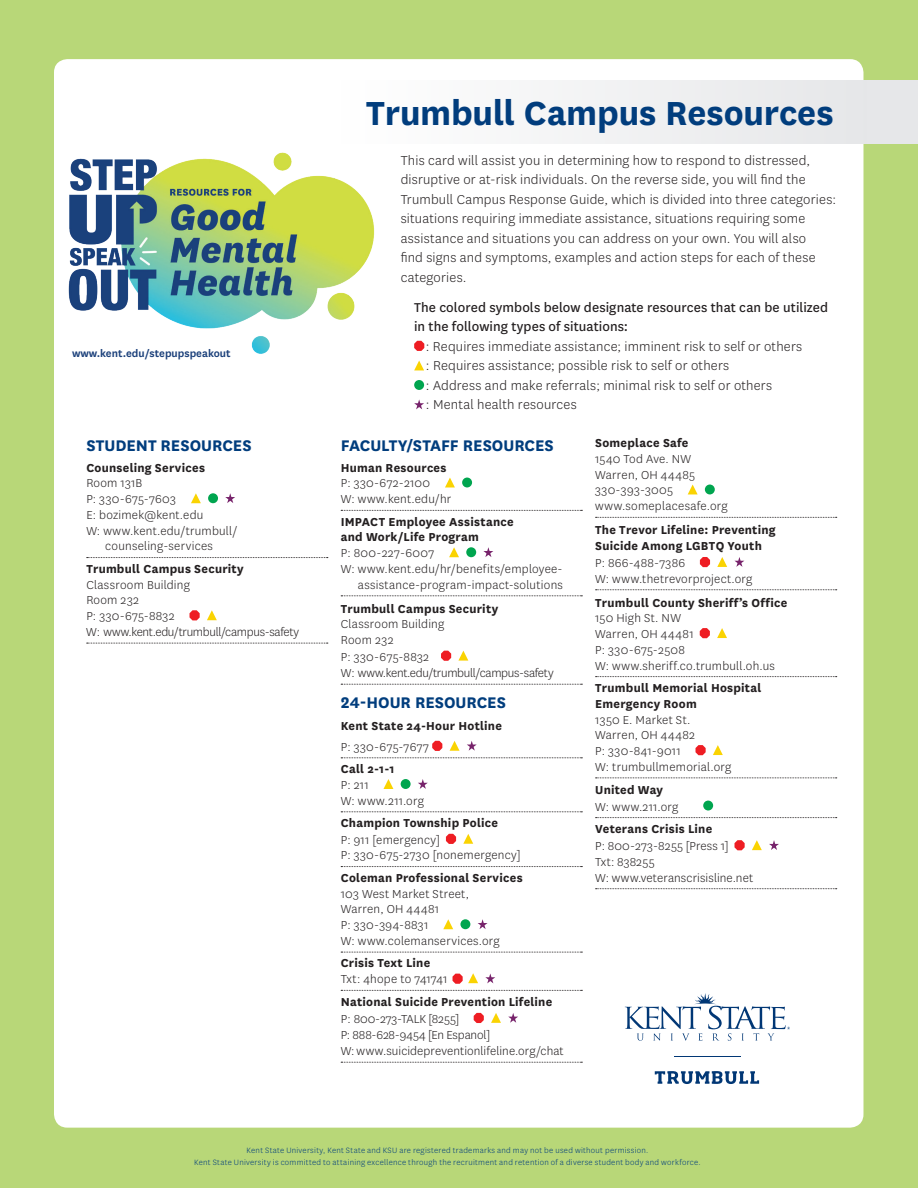
<style>
.page{position:relative;width:918px;height:1188px;background:#b8d778}
.page>*{position:absolute;margin:0;border:0;box-sizing:border-box;transform-origin:0 0}
.t1{font:700 39px "National";letter-spacing:-.005em;color:#013d7d}
.t2{font:700 18px "National";letter-spacing:-.005em;color:#013d7d}
.t3{font:300 15px/19.5px "National";letter-spacing:.015em;color:#231f20}
.t4{font:15px/19.5px "National";letter-spacing:.005em;color:#231f20}
.t5{font:300 13.5px/15.8px "National";letter-spacing:.015em;color:#231f20}
.t6{font:700 13.5px/15.8px "National";letter-spacing:.02em;color:#231f20}
.t7{font:600 12px "National";color:#1b407a}
.t8{font:300 9px/12px "National";letter-spacing:.03em;color:#013d7d;text-align:center}
</style>
<div class="page">
<div style="left:54px;top:59px;width:809px;height:1069px;background:#fff;border-radius:13px"></div>
<svg style="left:87px;top:557px;width:241px;height:1px"></svg>
<svg style="left:87px;top:643px;width:241px;height:1px"></svg>
<svg style="left:191px;top:493px;width:10px;height:10px"></svg>
<div style="left:208px;top:493px;width:10px;height:10px;background:#00a54f;border-radius:50%"></div>
<svg style="left:225px;top:493px;width:10px;height:10px"></svg>
<svg style="left:190px;top:610px;width:10px;height:10px"></svg>
<svg style="left:207px;top:610px;width:10px;height:10px"></svg>
<svg style="left:341px;top:510px;width:241px;height:1px"></svg>
<svg style="left:341px;top:595px;width:241px;height:1px"></svg>
<svg style="left:341px;top:684px;width:241px;height:1px"></svg>
<svg style="left:341px;top:757px;width:241px;height:1px"></svg>
<svg style="left:341px;top:811px;width:241px;height:1px"></svg>
<svg style="left:341px;top:866px;width:241px;height:1px"></svg>
<svg style="left:341px;top:952px;width:241px;height:1px"></svg>
<svg style="left:341px;top:990px;width:241px;height:1px"></svg>
<svg style="left:341px;top:1062px;width:241px;height:1px"></svg>
<svg style="left:445px;top:478px;width:10px;height:9px"></svg>
<div style="left:462px;top:478px;width:10px;height:9px;background:#00a54f;border-radius:50%"></div>
<svg style="left:449px;top:547px;width:10px;height:10px"></svg>
<div style="left:466px;top:547px;width:10px;height:10px;background:#00a54f;border-radius:50%"></div>
<svg style="left:483px;top:547px;width:10px;height:10px"></svg>
<svg style="left:441px;top:651px;width:10px;height:10px"></svg>
<svg style="left:458px;top:651px;width:10px;height:10px"></svg>
<svg style="left:432px;top:741px;width:10px;height:10px"></svg>
<svg style="left:450px;top:741px;width:10px;height:10px"></svg>
<svg style="left:467px;top:741px;width:10px;height:10px"></svg>
<svg style="left:383px;top:779px;width:10px;height:10px"></svg>
<div style="left:401px;top:779px;width:10px;height:10px;background:#00a54f;border-radius:50%"></div>
<svg style="left:418px;top:779px;width:10px;height:10px"></svg>
<svg style="left:446px;top:834px;width:10px;height:10px"></svg>
<svg style="left:463px;top:834px;width:10px;height:10px"></svg>
<svg style="left:443px;top:919px;width:10px;height:10px"></svg>
<div style="left:460px;top:919px;width:10px;height:10px;background:#00a54f;border-radius:50%"></div>
<svg style="left:478px;top:919px;width:10px;height:10px"></svg>
<svg style="left:485px;top:973px;width:10px;height:10px"></svg>
<svg style="left:474px;top:1013px;width:10px;height:10px"></svg>
<svg style="left:491px;top:1013px;width:10px;height:10px"></svg>
<svg style="left:508px;top:1013px;width:10px;height:10px"></svg>
<svg style="left:596px;top:517px;width:241px;height:1px"></svg>
<svg style="left:596px;top:589px;width:241px;height:1px"></svg>
<svg style="left:596px;top:676px;width:241px;height:1px"></svg>
<svg style="left:596px;top:778px;width:241px;height:1px"></svg>
<svg style="left:596px;top:817px;width:241px;height:1px"></svg>
<svg style="left:596px;top:888px;width:241px;height:1px"></svg>
<svg style="left:688px;top:485px;width:10px;height:9px"></svg>
<div style="left:705px;top:485px;width:10px;height:9px;background:#00a54f;border-radius:50%"></div>
<svg style="left:700px;top:557px;width:10px;height:10px"></svg>
<svg style="left:717px;top:557px;width:10px;height:10px"></svg>
<svg style="left:734px;top:557px;width:10px;height:10px"></svg>
<svg style="left:700px;top:628px;width:10px;height:10px"></svg>
<svg style="left:717px;top:628px;width:10px;height:10px"></svg>
<svg style="left:696px;top:745px;width:10px;height:10px"></svg>
<svg style="left:713px;top:745px;width:10px;height:10px"></svg>
<div style="left:703px;top:801px;width:10px;height:10px;background:#00a54f;border-radius:50%"></div>
<svg style="left:735px;top:840px;width:10px;height:10px"></svg>
<svg style="left:752px;top:840px;width:10px;height:10px"></svg>
<svg style="left:769px;top:840px;width:10px;height:10px"></svg>
<div style="left:341px;top:80px;width:577px;height:63px;background:#f0f0f1"></div>
<svg style="left:414px;top:341px;width:10px;height:10px"></svg>
<svg style="left:414px;top:361px;width:10px;height:9px"></svg>
<div style="left:414px;top:380px;width:10px;height:10px;background:#00a54f;border-radius:50%"></div>
<svg style="left:414px;top:399px;width:10px;height:10px"></svg>
<svg style="left:655px;top:1071px;width:104px;height:13px"></svg>
<hr style="left:674px;top:1056px;width:67px;height:1px;background:#013775">
<svg style="left:625px;top:993px;width:165px;height:48px"></svg>
<svg style="left:453px;top:973px;width:25px;height:11px"></svg>
<img style="left:68px;top:99px;width:344px;height:255px">
<p class="t7" style="left:72px;top:345px;width:160px">www.kent.edu/stepupspeakout</p>
<h2 class="t2" style="left:86px;top:432px;width:167px">STUDENT RESOURCES</h2>
<p class="t6" style="left:86px;top:459px;width:120px">Counseling Services</p>
<p class="t5" style="left:86px;top:475px;width:58px">Room 131B</p>
<p class="t5" style="left:86px;top:491px;width:91px">P: 330-675-7603</p>
<p class="t5" style="left:86px;top:507px;width:119px">E: bozimek@kent.edu</p>
<p class="t5" style="left:86px;top:522px;width:153px">W: www.kent.edu/trumbull/</p>
<p class="t5" style="left:105px;top:538px;width:109px">counseling-services</p>
<p class="t6" style="left:86px;top:560px;width:159px">Trumbull Campus Security</p>
<p class="t5" style="left:86px;top:576px;width:214px">Classroom Building<br>Room 232<br>P: 330-675-8832<br>W: www.kent.edu/trumbull/campus-safety</p>
<h1 class="t1" style="left:366px;top:85px;width:469px">Trumbull Campus Resources</h1>
<p class="t3" style="left:401px;top:150px;width:437px">This card will assist you in determining how to respond to distressed, disruptive or at-risk individuals. On the reverse side, you will find the Trumbull Campus Response Guide, which is divided into three categories: situations requiring immediate assistance, situations requiring some assistance and situations you can address on your own. You will also<br>find signs and symptoms, examples and action steps for each of these categories.</p>
<p class="t4" style="left:414px;top:297px;width:415px">The colored symbols below designate resources that can be utilized in the following types of situations:</p>
<p class="t3" style="left:426px;top:336px;width:378px">: Requires immediate assistance; imminent risk to self or others : Requires assistance; possible risk to self or others<br>: Address and make referrals; minimal risk to self or others<br>: Mental health resources</p>
<h2 class="t2" style="left:341px;top:432px;width:215px">FACULTY/STAFF RESOURCES</h2>
<p class="t6" style="left:341px;top:459px;width:107px">Human Resources</p>
<p class="t5" style="left:341px;top:475px;width:112px">P: 330-672-2100<br>W: www.kent.edu/hr</p>
<p class="t6" style="left:341px;top:513px;width:175px">IMPACT Employee Assistance and Work/Life Program</p>
<p class="t5" style="left:341px;top:545px;width:95px">P: 800-227-6007</p>
<p class="t5" style="left:341px;top:561px;width:223px">W: www.kent.edu/hr/benefits/employee-</p>
<p class="t5" style="left:358px;top:576px;width:207px">assistance-program-impact-solutions</p>
<p class="t6" style="left:341px;top:600px;width:159px">Trumbull Campus Security</p>
<p class="t5" style="left:341px;top:616px;width:214px;line-height:16.2px">Classroom Building<br>Room 232<br>P: 330-675-8832<br>W: www.kent.edu/trumbull/campus-safety</p>
<h2 class="t2" style="left:341px;top:690px;width:167px">24-HOUR RESOURCES</h2>
<p class="t6" style="left:341px;top:717px;width:163px">Kent State 24-Hour Hotline</p>
<p class="t5" style="left:341px;top:738px;width:90px">P: 330-675-7677</p>
<p class="t6" style="left:341px;top:760px;width:55px">Call 2-1-1</p>
<p class="t5" style="left:341px;top:777px;width:85px">P: 211<br>W: www.211.org</p>
<p class="t6" style="left:341px;top:814px;width:159px">Champion Township Police</p>
<p class="t5" style="left:341px;top:831px;width:181px">P: 911 [emergency]<br>P: 330-675-2730 [nonemergency]</p>
<p class="t6" style="left:341px;top:869px;width:183px">Coleman Professional Services</p>
<p class="t5" style="left:341px;top:885px;width:161px">103 West Market Street,<br>Warren, OH 44481<br>P: 330-394-8831<br>W: www.colemanservices.org</p>
<p class="t6" style="left:341px;top:954px;width:91px">Crisis Text Line</p>
<p class="t5" style="left:341px;top:971px;width:108px">Txt: 4hope to 741741</p>
<p class="t6" style="left:341px;top:993px;width:213px">National Suicide Prevention Lifeline</p>
<p class="t5" style="left:341px;top:1010px;width:225px">P: 800-273-TALK [8255]<br>P: 888-628-9454 [En Espanol]<br>W: www.suicidepreventionlifeline.org/chat</p>
<p class="t6" style="left:595px;top:434px;width:95px">Someplace Safe</p>
<p class="t5" style="left:595px;top:451px;width:134px">1540 Tod Ave. NW<br>Warren, OH 44485<br>330-393-3005 www.someplacesafe.org</p>
<p class="t6" style="left:595px;top:521px;width:182px">The Trevor Lifeline: Preventing<br>Suicide Among LGBTQ Youth</p>
<p class="t5" style="left:595px;top:555px;width:159px">P: 866-488-7386<br>W: www.thetrevorproject.org</p>
<p class="t6" style="left:595px;top:594px;width:194px">Trumbull County Sheriff’s Office</p>
<p class="t5" style="left:595px;top:610px;width:181px">150 High St. NW<br>Warren, OH 44481<br>P: 330-675-2508<br>W: www.sheriff.co.trumbull.oh.us</p>
<p class="t6" style="left:595px;top:679px;width:168px">Trumbull Memorial Hospital<br>Emergency Room</p>
<p class="t5" style="left:595px;top:711px;width:138px">1350 E. Market St.<br>Warren, OH 44482<br>P: 330-841-9011<br>W: trumbullmemorial.org</p>
<p class="t6" style="left:595px;top:781px;width:69px">United Way</p>
<p class="t5" style="left:595px;top:798px;width:85px">W: www.211.org</p>
<p class="t6" style="left:595px;top:820px;width:119px">Veterans Crisis Line</p>
<p class="t5" style="left:595px;top:838px;width:160px">P: 800-273-8255 [Press 1]<br>Txt: 838255<br>W: www.veteranscrisisline.net</p>
<p class="t8" style="left:194px;top:1144px;width:508px">Kent State University, Kent State and KSU are registered trademarks and may not be used without permission.<br>Kent State University is committed to attaining excellence through the recruitment and retention of a diverse student body and workforce.</p>
</div>
